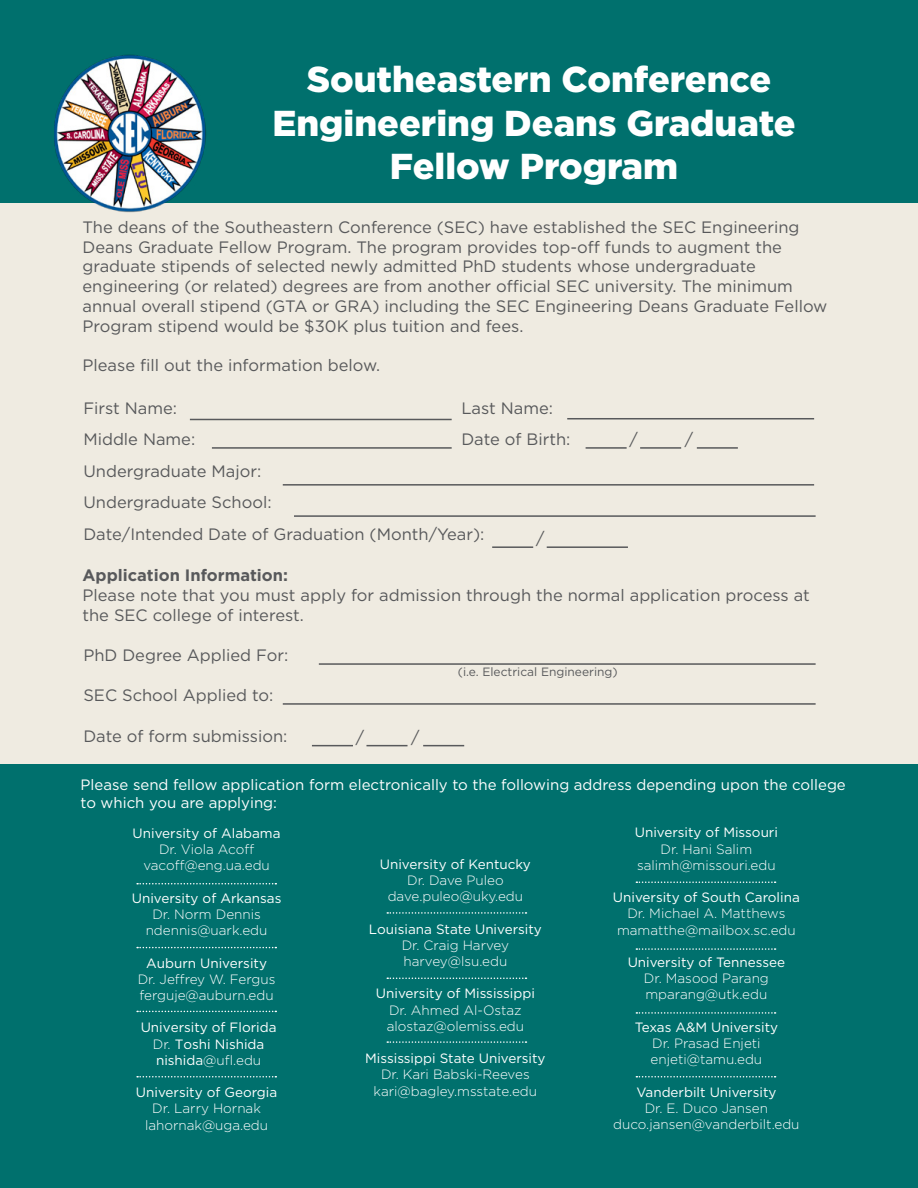
<style>
.page{position:relative;width:918px;height:1188px;background:#fff}
.page>*{position:absolute;margin:0;border:0;box-sizing:border-box;transform-origin:0 0}
.t1{font:900 36px/43.2px "Gotham";color:#fff;text-align:center}
.t2{font:16.5px/19.8px "Gotham";color:#58595b}
.t3{font:700 16.5px "Gotham";color:#58595b}
.t4{font:15px/18px "Gotham";color:#fff}
.t5{font:300 13.5px/16.2px "Gotham";color:#fff;text-align:center}
.t6{font:13.5px/16.2px "Gotham";color:#fff;text-align:center}
.t7{font:12px "Gotham";color:#58595b}
.s1{font-weight:300}
</style>
<div class="page">
<div style="left:0;top:194px;width:918px;height:624px;background:#efebe1"></div>
<div style="left:0;top:764px;width:918px;height:424px;background:#00706d"></div>
<div style="left:0;top:0;width:918px;height:203px;background:#00706d"></div>
<hr style="left:190px;top:419px;width:262px;height:1px;background:#58595b">
<hr style="left:212px;top:447px;width:240px;height:2px;background:#58595b">
<hr style="left:319px;top:663px;width:497px;height:2px;background:#58595b">
<hr style="left:283px;top:703px;width:533px;height:2px;background:#58595b">
<hr style="left:283px;top:484px;width:531px;height:2px;background:#58595b">
<hr style="left:294px;top:515px;width:522px;height:2px;background:#58595b">
<hr style="left:312px;top:745px;width:41px;height:1px;background:#58595b">
<hr style="left:586px;top:447px;width:41px;height:2px;background:#58595b">
<hr style="left:492px;top:546px;width:41px;height:2px;background:#58595b">
<hr style="left:366px;top:745px;width:42px;height:1px;background:#58595b">
<hr style="left:640px;top:447px;width:41px;height:2px;background:#58595b">
<hr style="left:547px;top:546px;width:81px;height:2px;background:#58595b">
<hr style="left:423px;top:745px;width:41px;height:1px;background:#58595b">
<hr style="left:697px;top:447px;width:41px;height:2px;background:#58595b">
<hr style="left:567px;top:418px;width:247px;height:1px;background:#58595b">
<img style="left:54px;top:54px;width:152px;height:158px">
<svg style="left:137px;top:883px;width:139px;height:1px"></svg>
<svg style="left:387px;top:912px;width:139px;height:2px"></svg>
<svg style="left:636px;top:881px;width:140px;height:2px"></svg>
<svg style="left:137px;top:947px;width:139px;height:1px"></svg>
<svg style="left:387px;top:978px;width:139px;height:1px"></svg>
<svg style="left:636px;top:948px;width:140px;height:2px"></svg>
<svg style="left:137px;top:1011px;width:139px;height:1px"></svg>
<svg style="left:387px;top:1041px;width:139px;height:2px"></svg>
<svg style="left:636px;top:1012px;width:140px;height:2px"></svg>
<svg style="left:137px;top:1076px;width:139px;height:2px"></svg>
<svg style="left:636px;top:1076px;width:140px;height:2px"></svg>
<h1 class="t1" style="left:272px;top:58px;width:525px">Southeastern Conference<br>Engineering Deans Graduate<br>Fellow Program</h1>
<p class="t2" style="left:82px;top:217px;width:747px">The deans of the Southeastern Conference (SEC) have established the SEC Engineering Deans Graduate Fellow Program. The program provides top-off funds to augment the graduate stipends of selected newly admitted PhD students whose undergraduate engineering (or related) degrees are from another official SEC university. The minimum annual overall stipend (GTA or GRA) including the SEC Engineering Deans Graduate Fellow Program stipend would be $30K plus tuition and fees.</p>
<p class="t2" style="left:82px;top:355px;width:299px">Please fill out the information below.</p>
<p class="t2" style="left:83px;top:398px;width:95px">First Name:</p>
<p class="t2" style="left:461px;top:398px;width:93px">Last Name:</p>
<p class="t2" style="left:83px;top:429px;width:113px">Middle Name:</p>
<p class="t2" style="left:461px;top:429px;width:111px">Date of Birth:</p>
<p class="t2" style="left:83px;top:455px;width:403px;line-height:31.3px">Undergraduate Major:<br>Undergraduate School:<br>Date/Intended Date of Graduation (Month/Year):</p>
<p class="t2" style="left:536px;top:528px;width:10px">/</p>
<p class="t2" style="left:630px;top:429px;width:10px">/</p>
<p class="t2" style="left:685px;top:429px;width:10px">/</p>
<p class="t3" style="left:82px;top:564px;width:207px">Application Information:</p>
<p class="t2" style="left:82px;top:585px;width:729px">Please note that you must apply for admission through the normal application process at the SEC college of interest.</p>
<p class="t2" style="left:83px;top:645px;width:206px">PhD Degree Applied For:</p>
<p class="t2" style="left:83px;top:685px;width:192px">SEC School Applied to:</p>
<p class="t2" style="left:83px;top:726px;width:206px">Date of form submission:</p>
<p class="t2" style="left:356px;top:726px;width:10px">/</p>
<p class="t2" style="left:411px;top:727px;width:10px">/</p>
<p class="t7" style="left:458px;top:664px;width:161px">(i.e. Electrical Engineering)</p>
<p class="t4" style="left:81px;top:775px;width:767px">Please send fellow application form electronically to the following address depending upon the college to which you are applying:</p>
<p class="t6" style="left:133px;top:825px;width:150px">University of Alabama</p>
<p class="t5" style="left:143px;top:841px;width:128px">Dr. Viola Acoff vacoff@eng.ua.edu</p>
<p class="t6" style="left:132px;top:890px;width:151px">University of Arkansas</p>
<p class="t5" style="left:146px;top:906px;width:123px">Dr. Norm Dennis ndennis@uark.edu</p>
<p class="t6" style="left:146px;top:954px;width:122px">Auburn University</p>
<p class="t5" style="left:138px;top:971px;width:139px;text-align:left">Dr. Jeffrey W. Fergus ferguje@auburn.edu</p>
<p class="t6" style="left:141px;top:1019px;width:137px">University of Florida<br><span class="s1">Dr.</span> Toshi Nishida nishida<span class="s1">@ufl.edu</span></p>
<p class="t6" style="left:136px;top:1084px;width:143px">University of Georgia</p>
<p class="t5" style="left:145px;top:1100px;width:125px">Dr. Larry Hornak lahornak@uga.edu</p>
<p class="t6" style="left:635px;top:824px;width:145px">University of Missouri</p>
<p class="t5" style="left:637px;top:840px;width:140px">Dr. Hani Salim salimh@missouri.edu</p>
<p class="t6" style="left:613px;top:889px;width:188px">University of South Carolina</p>
<p class="t5" style="left:617px;top:905px;width:180px">Dr. Michael A. Matthews mamatthe@mailbox.sc.edu</p>
<p class="t6" style="left:628px;top:954px;width:159px">University of Tennessee</p>
<p class="t5" style="left:644px;top:970px;width:126px;text-align:left">Dr. Masood Parang mparang@utk.edu</p>
<p class="t6" style="left:635px;top:1019px;width:145px">Texas A&amp;M University</p>
<p class="t5" style="left:651px;top:1035px;width:113px;text-align:left">Dr. Prasad Enjeti enjeti@tamu.edu</p>
<p class="t6" style="left:636px;top:1083px;width:142px">Vanderbilt University</p>
<p class="t5" style="left:613px;top:1100px;width:188px">Dr. E. Duco Jansen duco.jansen@vanderbilt.edu</p>
<p class="t6" style="left:380px;top:856px;width:153px">University of Kentucky</p>
<p class="t5" style="left:388px;top:872px;width:137px">Dr. Dave Puleo dave.puleo@uky.edu</p>
<p class="t6" style="left:369px;top:920px;width:174px">Louisiana State University</p>
<p class="t5" style="left:402px;top:936px;width:109px;text-align:left">Dr. Craig Harvey harvey@lsu.edu</p>
<p class="t6" style="left:376px;top:985px;width:161px">University of Mississippi</p>
<p class="t5" style="left:387px;top:1001px;width:139px;text-align:left">Dr. Ahmed Al-Ostaz alostaz@olemiss.edu</p>
<p class="t6" style="left:365px;top:1050px;width:182px">Mississippi State University</p>
<p class="t5" style="left:374px;top:1066px;width:165px">Dr. Kari Babski-Reeves kari@bagley.msstate.edu</p>
</div>
